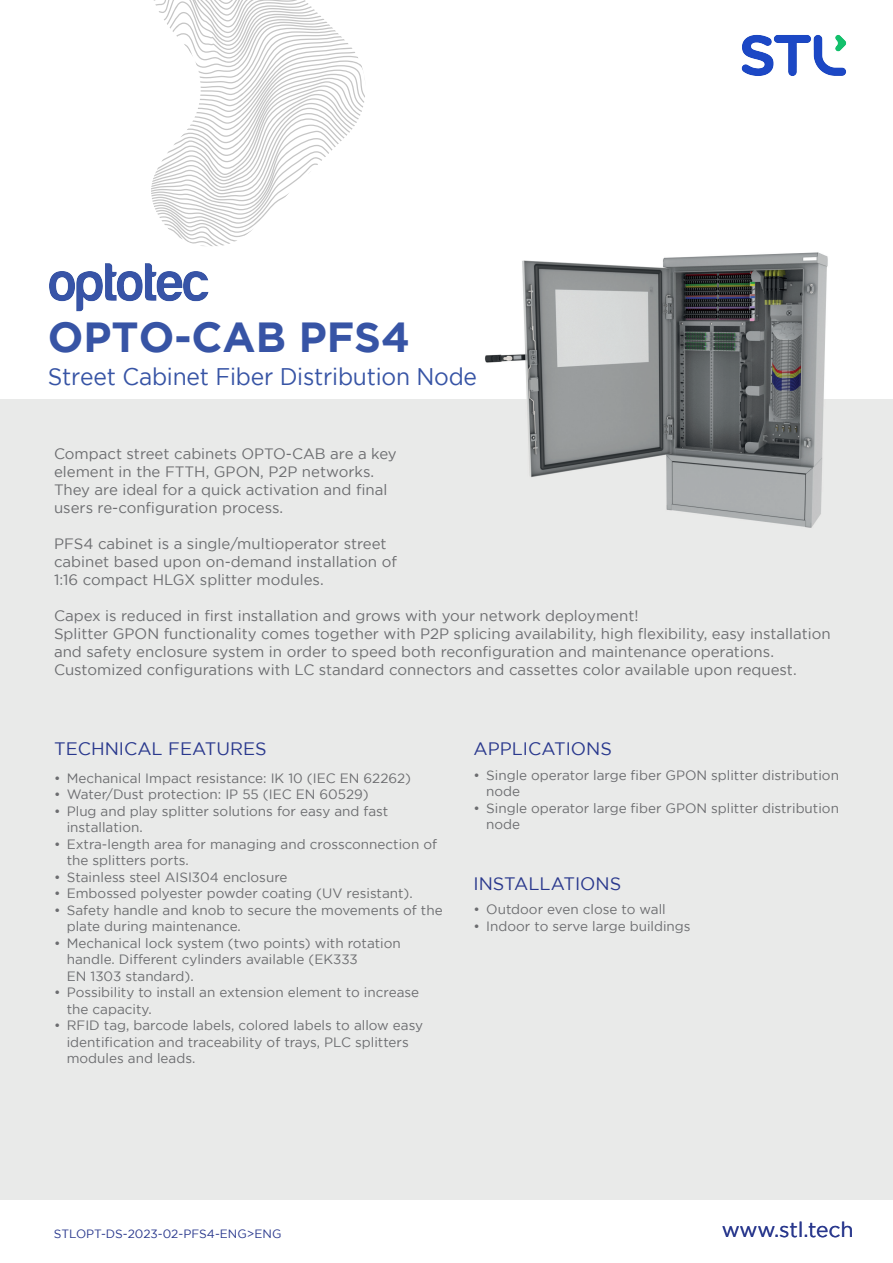
<style>
.page{position:relative;width:893px;height:1263px;background:#fff}
.page>*{position:absolute;margin:0;border:0;box-sizing:border-box;transform-origin:0 0}
.t1{font:700 42px "Gotham";color:#3754a5}
.t2{font:24px "Gotham";letter-spacing:-.01em;color:#3754a5;scale:.95 1}
.t3{font:21px "Gotham";letter-spacing:-.01em;color:#29388d}
.t4{font:18px "Gotham";color:#29388d}
.t5{font:15px/18px "Gotham";color:#6c6d70}
.t6{font:13.5px/16.5px "Gotham";color:#6c6d70}
.t7{font:12px "Gotham";color:#29388d}
</style>
<div class="page">
<div style="left:0;top:399px;width:893px;height:801px;background:#e9eae9"></div>
<svg style="left:151px;top:0;width:214px;height:246px"></svg>
<img style="left:485px;top:252px;width:343px;height:276px">
<img style="left:49px;top:264px;width:160px;height:48px">
<img style="left:741px;top:34px;width:106px;height:42px">
<h1 class="t1" style="left:48px;top:313px;width:364px">OPTO-CAB PFS4</h1>
<h2 class="t2" style="left:48px;top:363px;width:453px">Street Cabinet Fiber Distribution Node</h2>
<p class="t5" style="left:54px;top:445px;width:344px">Compact street cabinets OPTO-CAB are a key element in the FTTH, GPON, P2P networks.<br>They are ideal for a quick activation and final users re-configuration process.</p>
<p class="t5" style="left:54px;top:535px;width:344px">PFS4 cabinet is a single/multioperator street cabinet based upon on-demand installation of<br>1:16 compact HLGX splitter modules.</p>
<p class="t5" style="left:54px;top:607px;width:778px">Capex is reduced in first installation and grows with your network deployment!<br>Splitter GPON functionality comes together with P2P splicing availability, high flexibility, easy installation and safety enclosure system in order to speed both reconfiguration and maintenance operations.<br>Customized configurations with LC standard connectors and cassettes color available upon request.</p>
<h3 class="t4" style="left:54px;top:738px;width:214px">TECHNICAL FEATURES</h3>
<p class="t6" style="left:54px;top:770px;width:359px">• Mechanical Impact resistance: IK 10 (IEC EN 62262)</p>
<p class="t6" style="left:54px;top:786px;width:316px">• Water/Dust protection: IP 55 (IEC EN 60529)</p>
<p class="t6" style="left:67px;top:803px;width:323px;text-indent:-13px">• Plug and play splitter solutions for easy and fast installation.</p>
<p class="t6" style="left:67px;top:836px;width:372px;text-indent:-13px">• Extra-length area for managing and crossconnection of the splitters ports.</p>
<p class="t6" style="left:54px;top:869px;width:235px">• Stainless steel AISI304 enclosure</p>
<p class="t6" style="left:54px;top:885px;width:360px">• Embossed polyester powder coating (UV resistant).</p>
<p class="t6" style="left:67px;top:902px;width:377px;text-indent:-13px">• Safety handle and knob to secure the movements of the plate during maintenance.</p>
<p class="t6" style="left:67px;top:935px;width:336px;text-indent:-13px">• Mechanical lock system (two points) with rotation handle. Different cylinders available (EK333<br>EN 1303 standard).</p>
<p class="t6" style="left:67px;top:984px;width:354px;text-indent:-13px">• Possibility to install an extension element to increase the capacity.</p>
<p class="t6" style="left:67px;top:1017px;width:358px;text-indent:-13px">• RFID tag, barcode labels, colored labels to allow easy identification and traceability of trays, PLC splitters modules and leads.</p>
<h3 class="t4" style="left:473px;top:738px;width:140px">APPLICATIONS</h3>
<p class="t6" style="left:486px;top:766px;width:354px;text-indent:-13px">• Single operator large fiber GPON splitter distribution node</p>
<p class="t6" style="left:486px;top:799px;width:354px;text-indent:-13px">• Single operator large fiber GPON splitter distribution node</p>
<h3 class="t4" style="left:473px;top:873px;width:149px">INSTALLATIONS</h3>
<p class="t6" style="left:473px;top:901px;width:194px">• Outdoor even close to wall</p>
<p class="t6" style="left:473px;top:918px;width:219px">• Indoor to serve large buildings</p>
<p class="t7" style="left:54px;top:1227px;width:229px">STLOPT-DS-2023-02-PFS4-ENG&gt;ENG</p>
<h3 class="t3" style="left:722px;top:1218px;width:133px">www.stl.tech</h3>
</div>
